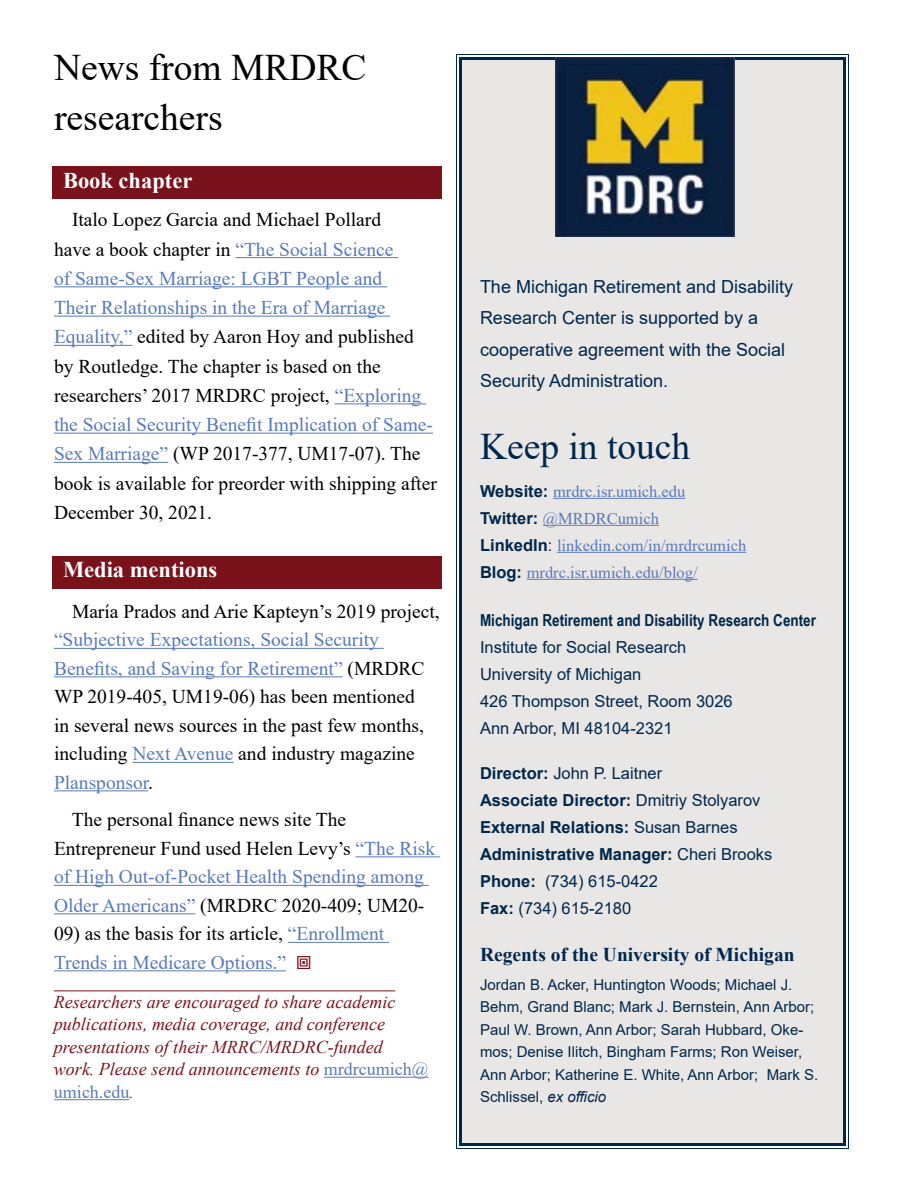
<style>
.page{position:relative;width:900px;height:1200px;background:#fff}
.page>*{position:absolute;margin:0;border:0;box-sizing:border-box;transform-origin:0 0}
.NewsH2{font:37.5px/49.5px "Times New Roman";color:#000}
.t1{font:37.5px "Times New Roman";color:#00274c}
.t2{font:700 22.5px "Times New Roman";color:#fff}
.NewsBodySerif{font:19.5px/29.2px "Times New Roman";color:#000}
.NewsBodySerif-2{font:19.5px/28.5px "Times New Roman";color:#587abc}
.t3{font:700 19.5px "Times New Roman";color:#00274c}
.End_of_Artilcle_info{font:italic 18px/22.5px "Times New Roman";color:#7a121c}
.t4{font:18px/31.5px "Arial";color:#00274c}
.t5{font:700 16.5px/27px "Arial";color:#00274c}
.NewsBodySerif-3{font:16.5px/27px "Times New Roman";color:#587abc}
.t6{font:16.5px/27px "Arial";color:#00274c}
.t7{font:700 16.5px "Arial Narrow";color:#00274c}
.t8{font:15px/22.5px "Arial";color:#00274c}
.s1{color:#587abc}
.s2{color:#000}
.s3{font-style:normal;color:#587abc}
.s4{font-size:16.5px}
.s5{font-family:"Arial";font-weight:700;color:#00274c}
.s6{font-family:"Arial";color:#00274c}
.s7{font-weight:400}
.s8{font-style:italic}
</style>
<div class="page">
<div style="left:456px;top:54px;width:393px;height:1095px;background:#e9e7e5"></div>
<div style="left:459px;top:57px;width:387px;height:1089px;border:3px solid #00274c"></div>
<img style="left:556px;top:58px;width:179px;height:179px">
<div style="left:52px;top:167px;width:390px;height:32px;background:#7a121c"></div>
<hr style="left:235px;top:257px;width:163px;height:1px;background:#587abc">
<hr style="left:54px;top:286px;width:333px;height:1px;background:#587abc">
<hr style="left:54px;top:316px;width:336px;height:1px;background:#587abc">
<hr style="left:54px;top:345px;width:78px;height:1px;background:#587abc">
<hr style="left:335px;top:403px;width:91px;height:1px;background:#587abc">
<hr style="left:54px;top:433px;width:379px;height:1px;background:#587abc">
<hr style="left:54px;top:462px;width:114px;height:1px;background:#587abc">
<div style="left:52px;top:556px;width:390px;height:32px;background:#7a121c"></div>
<hr style="left:54px;top:648px;width:330px;height:1px;background:#587abc">
<hr style="left:54px;top:676px;width:289px;height:1px;background:#587abc">
<hr style="left:133px;top:762px;width:100px;height:1px;background:#587abc">
<hr style="left:54px;top:790px;width:94px;height:1px;background:#587abc">
<hr style="left:356px;top:856px;width:84px;height:1px;background:#587abc">
<hr style="left:54px;top:885px;width:375px;height:1px;background:#587abc">
<hr style="left:54px;top:913px;width:141px;height:1px;background:#587abc">
<hr style="left:288px;top:942px;width:101px;height:1px;background:#587abc">
<hr style="left:54px;top:970px;width:232px;height:1px;background:#587abc">
<hr style="left:54px;top:991px;width:341px;height:1px;background:#7a121c">
<hr style="left:324px;top:1077px;width:104px;height:1px;background:#587abc">
<hr style="left:54px;top:1099px;width:75px;height:1px;background:#587abc">
<h2 class="NewsH2" style="left:54px;top:42px;width:314px">News from MRDRC researchers</h2>
<h3 class="t2" style="left:63px;top:164px;width:131px">Book chapter</h3>
<p class="NewsBodySerif" style="left:54px;top:204px;width:384px;text-indent:18px">Italo Lopez Garcia and Michael Pollard<br>have a book chapter in <span class="s1">“The Social Science<br>of Same-Sex Marriage: LGBT People and<br>Their Relationships in the Era of Marriage Equality,”</span> edited by Aaron Hoy and published by Routledge. The chapter is based on the researchers’ 2017 MRDRC project, <span class="s1">“Exploring the Social Security Benefit Implication of Same-Sex Marriage”</span> (WP 2017-377, UM17-07). The book is available for preorder with shipping after December 30, 2021.</p>
<h3 class="t2" style="left:63px;top:553px;width:156px">Media mentions</h3>
<p class="NewsBodySerif" style="left:54px;top:596px;width:387px;line-height:28.5px;text-indent:18px">María Prados and Arie Kapteyn’s 2019 project, <span class="s1">“Subjective Expectations, Social Security Benefits, and Saving for Retirement”</span> (MRDRC WP 2019-405, UM19-06) has been mentioned<br>in several news sources in the past few months, including <span class="s1">Next Avenue</span> and industry magazine <span class="s1">Plansponsor</span>.</p>
<p class="NewsBodySerif" style="left:54px;top:805px;width:383px;line-height:28.5px;text-indent:18px">The personal finance news site The Entrepreneur Fund used Helen Levy’s <span class="s1">“The Risk of High Out-of-Pocket Health Spending among Older Americans”</span> (MRDRC 2020-409; UM20-</p>
<p class="NewsBodySerif-2" style="left:54px;top:919px;width:332px"><span class="s2">09) as the basis for its article,</span> “Enrollment<br>Trends in Medicare Options.”</p>
<p class="End_of_Artilcle_info" style="left:54px;top:990px;width:376px">Researchers are encouraged to share academic publications, media coverage, and conference presentations of their MRRC/MRDRC-funded<br>work. Please send announcements to <span class="s3">mrdrcumich@ umich.edu</span><span class="s4">.</span></p>
<p class="t4" style="left:480px;top:270px;width:315px">The Michigan Retirement and Disability Research Center is supported by a cooperative agreement with the Social Security Administration.</p>
<h1 class="t1" style="left:480px;top:420px;width:212px">Keep in touch</h1>
<p class="NewsBodySerif-3" style="left:480px;top:477px;width:268px"><span class="s5">Website:</span> mrdrc.isr.umich.edu<br><span class="s5">Twitter:</span> @MRDRCumich<br><span class="s5">LinkedIn</span><span class="s6">:</span> linkedin.com/in/mrdrcumich<br><span class="s5">Blog:</span> mrdrc.isr.umich.edu/blog/</p>
<p class="t7" style="left:480px;top:608px;width:338px">Michigan Retirement and Disability Research Center</p>
<p class="t6" style="left:480px;top:634px;width:254px">Institute for Social Research<br>University of Michigan<br>426 Thompson Street, Room 3026<br>Ann Arbor, MI 48104-2321</p>
<p class="t5" style="left:480px;top:760px;width:294px">Director: <span class="s7">John P. Laitner<br></span>Associate Director: <span class="s7">Dmitriy Stolyarov<br></span>External Relations: <span class="s7">Susan Barnes<br></span>Administrative Manager: <span class="s7">Cheri Brooks<br></span>Phone: <span class="s7">(734) 615-0422<br></span>Fax: <span class="s7">(734) 615-2180</span></p>
<p class="t3" style="left:480px;top:940px;width:316px">Regents of the University of Michigan</p>
<p class="t8" style="left:480px;top:973px;width:340px">Jordan B. Acker, Huntington Woods; Michael J.<br>Behm, Grand Blanc; Mark J. Bernstein, Ann Arbor; Paul W. Brown, Ann Arbor; Sarah Hubbard, Oke&shy;mos; Denise Ilitch, Bingham Farms; Ron Weiser, Ann Arbor; Katherine E. White, Ann Arbor; Mark S.<br>Schlissel, <span class="s8">ex officio</span></p>
</div>
